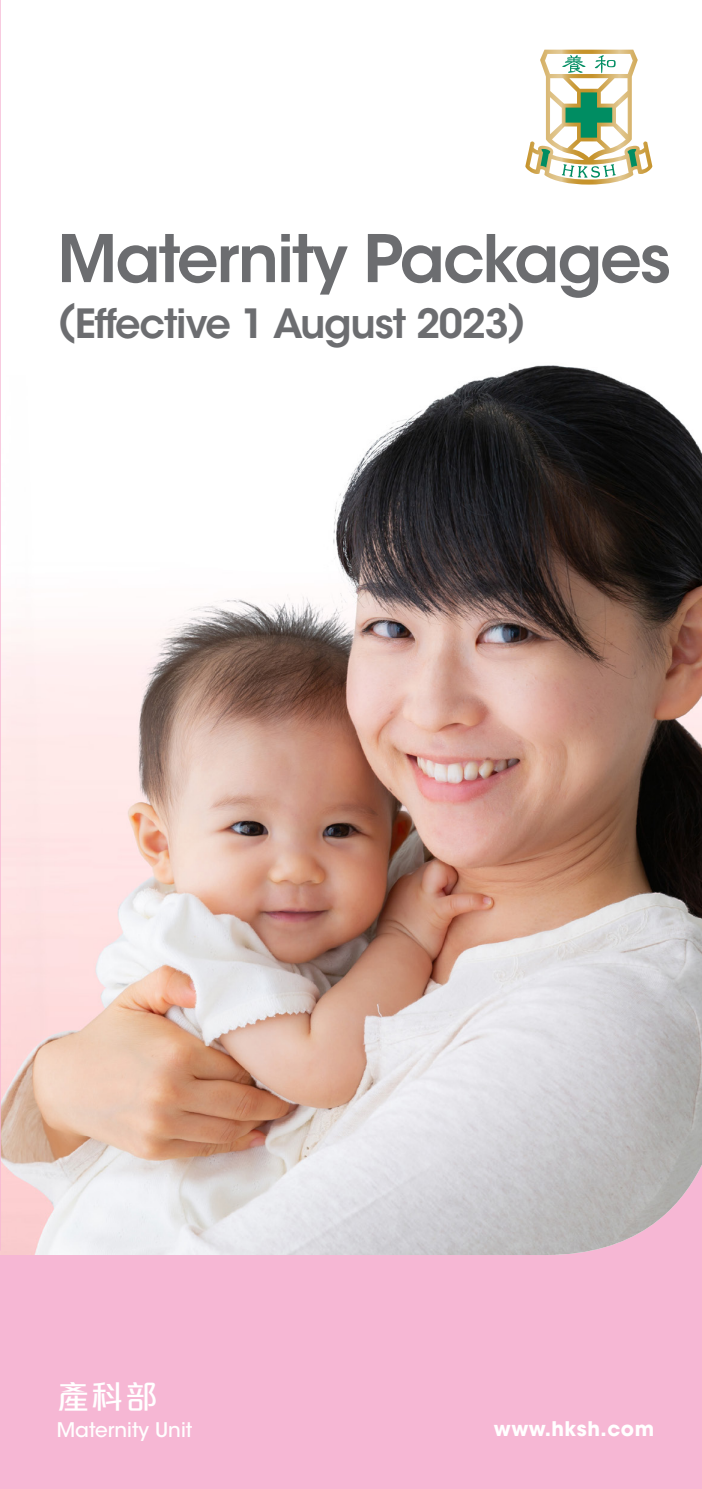
<style>
.page{position:relative;width:702px;height:1489px;background:#fff}
.page>*{position:absolute;margin:0;border:0;box-sizing:border-box;transform-origin:0 0}
.t1{font:600 65px "ITC Avant Garde Std";letter-spacing:-.03em;color:#6c6d70}
.t2{font:600 40px "ITC Avant Garde Std";letter-spacing:-.03em;color:#6c6d70}
.t3{font:500 32.5px "M Elle HK";color:#fff}
.t4{font:500 20px "ITC Avant Garde Std";color:#fff}
.t5{font:700 20px "ITC Avant Garde Std";letter-spacing:.025em;color:#fff}
</style>
<div class="page">
<div style="left:0;top:0;width:702px;height:1488px;background:#f6b7d4"></div>
<div style="left:1px;top:0;width:701px;height:344px;background:#fff"></div>
<img style="left:1px;top:344px;width:701px;height:910px">
<svg style="left:0;top:0;width:1px;height:1254px"></svg>
<svg style="left:525px;top:50px;width:127px;height:134px;background:#d7dcc1"></svg>
<h1 class="t1" style="left:57px;top:217px;width:615px">Maternity Packages</h1>
<p class="t2" style="left:57px;top:298px;width:470px">(Effective 1 August 2023)</p>
<p class="t3" style="left:57px;top:1380px;width:102px">產科部</p>
<p class="t4" style="left:57px;top:1416px;width:137px">Maternity Unit</p>
<p class="t5" style="left:494px;top:1415px;width:162px">www.hksh.com</p>
</div>
